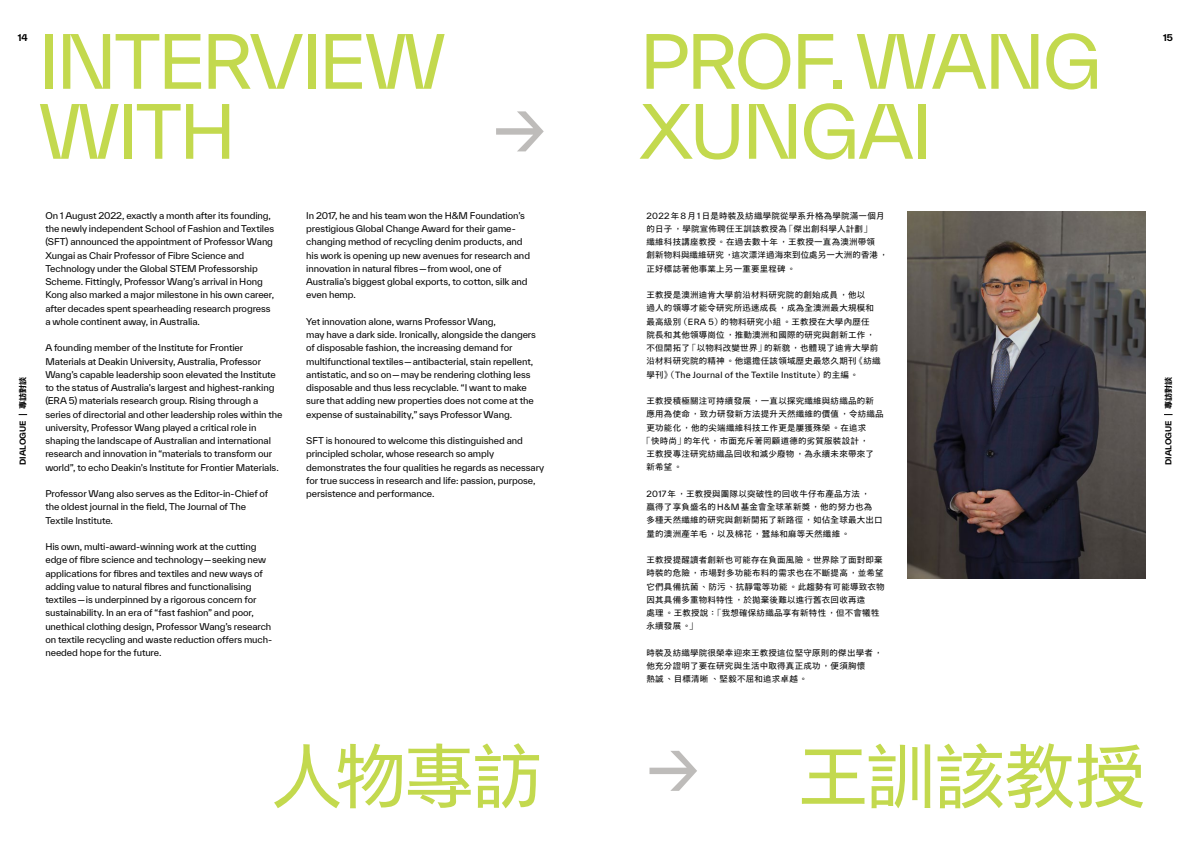
<style>
.page{position:relative;width:1191px;height:842px;background:#fff}
.page>*{position:absolute;margin:0;border:0;box-sizing:border-box;transform-origin:0 0}
.t1{font:72px/70px "TWK Everett";letter-spacing:-.035em;color:#c3d94e}
.t2{font:72px "M Xiang He Hei TC";letter-spacing:-.05em;color:#c3d94e}
.t3{font:72px "TWK Everett";color:#bebcba}
.t4{font:9px/13.2px "TWK Everett";letter-spacing:-.01em;color:#000}
.t5{font:700 9px "TWK Everett";color:#000}
.t6{font:8.5px/13.2px "M Xiang He Hei TC";letter-spacing:.025em;color:#000}
.t7{font:8.3px "TWK Everett";letter-spacing:.025em;color:#000}
.t8{font:700 8px "TWK Everett";letter-spacing:.005em;color:#000}
.t9{font:800 8px "M Xiang He Hei TC";color:#000}
.s1{font-family:"TWK Everett";font-size:8.3px}
.s2{font-family:"M Xiang He Hei TC";font-size:8.5px}
.s3{font-family:"TWK Everett";color:#bebcba}
</style>
<div class="page">
<img style="left:907px;top:211px;width:238px;height:368px">
<h1 class="t1" style="left:639px;top:26px;width:464px">PROF. WANG<br>XUNGAI</h1>
<p class="t5" style="left:18px;top:31px;width:12px">14</p>
<p class="t5" style="left:1163px;top:31px;width:11px">15</p>
<h1 class="t1" style="left:38px;top:26px;width:409px">INTERVIEW<br>WITH</h1>
<h1 class="t3" style="left:493px;top:82px;width:57px">→</h1>
<p class="t9" style="left:17px;top:409px;width:33px;rotate:-90deg">專訪對談</p>
<p class="t8" style="left:17px;top:465px;width:46px;rotate:-90deg">DIALOGUE</p>
<p class="t4" style="left:45px;top:209px;width:230px">On 1 August 2022, exactly a month after its founding, the newly independent School of Fashion and Textiles (SFT) announced the appointment of Professor Wang Xungai as Chair Professor of Fibre Science and Technology under the Global STEM Professorship Scheme. Fittingly, Professor Wang’s arrival in Hong Kong also marked a major milestone in his own career, after decades spent spearheading research progress a whole continent away, in Australia.</p>
<p class="t4" style="left:45px;top:341px;width:239px">A founding member of the Institute for Frontier Materials at Deakin University, Australia, Professor Wang’s capable leadership soon elevated the Institute to the status of Australia’s largest and highest-ranking (ERA 5) materials research group. Rising through a series of directorial and other leadership roles within the university, Professor Wang played a critical role in shaping the landscape of Australian and international research and innovation in “materials to transform our world”, to echo Deakin’s Institute for Frontier Materials.</p>
<p class="t4" style="left:45px;top:487px;width:224px">Professor Wang also serves as the Editor-in-Chief of the oldest journal in the field, The Journal of The<br>Textile Institute.</p>
<p class="t4" style="left:45px;top:540px;width:228px">His own, multi-award-winning work at the cutting edge of fibre science and technology — seeking new applications for fibres and textiles and new ways of adding value to natural fibres and functionalising textiles — is underpinned by a rigorous concern for sustainability. In an era of “fast fashion” and poor, unethical clothing design, Professor Wang’s research on textile recycling and waste reduction offers much&shy;needed hope for the future.</p>
<p class="t4" style="left:306px;top:209px;width:225px">In 2017, he and his team won the H&amp;M Foundation’s prestigious Global Change Award for their game&shy;changing method of recycling denim products, and his work is opening up new avenues for research and innovation in natural fibres — from wool, one of Australia’s biggest global exports, to cotton, silk and even hemp.</p>
<p class="t4" style="left:306px;top:315px;width:231px">Yet innovation alone, warns Professor Wang,<br>may have a dark side. Ironically, alongside the dangers of disposable fashion, the increasing demand for multifunctional textiles — antibacterial, stain repellent, antistatic, and so on — may be rendering clothing less disposable and thus less recyclable. “I want to make sure that adding new properties does not come at the expense of sustainability,” says Professor Wang.</p>
<p class="t4" style="left:306px;top:434px;width:239px">SFT is honoured to welcome this distinguished and principled scholar, whose research so amply demonstrates the four qualities he regards as necessary for true success in research and life: passion, purpose, persistence and performance.</p>
<p class="t6" style="left:646px;top:208px;width:243px"><span class="s1">2022</span>年<span class="s1">8</span>月<span class="s1">1</span>日是時裝及紡織學院從學系升格為學院滿一個月的日子，學院宣佈聘任王訓該教授為「傑出創科學人計劃」<br>纖維科技講座教授。在過去數十年，王教授一直為澳洲帶領<br>創新物料與纖維研究，這次漂洋過海來到位處另一大洲的香港，正好標誌著他事業上另一重要里程碑。</p>
<p class="t6" style="left:646px;top:288px;width:235px">王教授是澳洲迪肯大學前沿材料研究院的創始成員，他以<br>過人的領導才能令研究所迅速成長，成為全澳洲最大規模和最高級別（<span class="s1">ERA 5</span>）的物料研究小組。王教授在大學內歷任<br>院長和其他領導崗位，推動澳洲和國際的研究與創新工作，不但開拓了「以物料改變世界」的新貌，也體現了迪肯大學前沿材料研究院的精神。他還擔任該領域歷史最悠久期刊《紡織</p>
<p class="t7" style="left:646px;top:369px;width:214px"><span class="s2">學刊》（</span>The Journal of the Textile Institute<span class="s2">）的主編。</span></p>
<p class="t6" style="left:646px;top:394px;width:229px">王教授積極關注可持續發展，一直以探究纖維與紡織品的新</p>
<p class="t6" style="left:646px;top:407px;width:239px">應用為使命，致力研發新方法提升天然纖維的價值，令紡織品</p>
<p class="t6" style="left:646px;top:420px;width:221px">更功能化，他的尖端纖維科技工作更是屢獲殊榮。在追求</p>
<p class="t6" style="left:642px;top:433px;width:228px">「快時尚」的年代，市面充斥著罔顧道德的劣質服裝設計，</p>
<p class="t6" style="left:646px;top:447px;width:229px">王教授專注研究紡織品回收和減少廢物，為永續未來帶來了</p>
<p class="t6" style="left:646px;top:460px;width:37px">新希望。</p>
<p class="t6" style="left:646px;top:486px;width:238px"><span class="s1">2017</span>年，王教授與團隊以突破性的回收牛仔布產品方法，<br>贏得了享負盛名的<span class="s1">H&amp;M</span>基金會全球革新獎，他的努力也為多種天然纖維的研究與創新開拓了新路徑，如佔全球最大出口量的澳洲產羊毛，以及棉花，蠶絲和麻等天然纖維。</p>
<p class="t6" style="left:646px;top:553px;width:240px">王教授提醒讀者創新也可能存在負面風險。世界除了面對即棄時裝的危險，市場對多功能布料的需求也在不斷提高，並希望它們具備抗菌、防污、抗靜電等功能。此趨勢有可能導致衣物因其具備多重物料特性，於拋棄後難以進行舊衣回收再造<br>處理。王教授說：「我想確保紡織品享有新特性，但不會犧牲永續發展。」</p>
<p class="t6" style="left:646px;top:645px;width:238px">時裝及紡織學院很榮幸迎來王教授這位堅守原則的傑出學者，他充分證明了要在研究與生活中取得真正成功，便須胸懷<br>熱誠、目標清晰、堅毅不屈和追求卓越。</p>
<p class="t9" style="left:1162px;top:409px;width:33px;rotate:-90deg">專訪對談</p>
<p class="t8" style="left:1162px;top:465px;width:46px;rotate:-90deg">DIALOGUE</p>
<h1 class="t2" style="left:271px;top:722px;width:274px">人物專訪</h1>
<h1 class="t2" style="left:646px;top:722px;width:500px"><span class="s3">→</span> 王訓該教授</h1>
</div>
